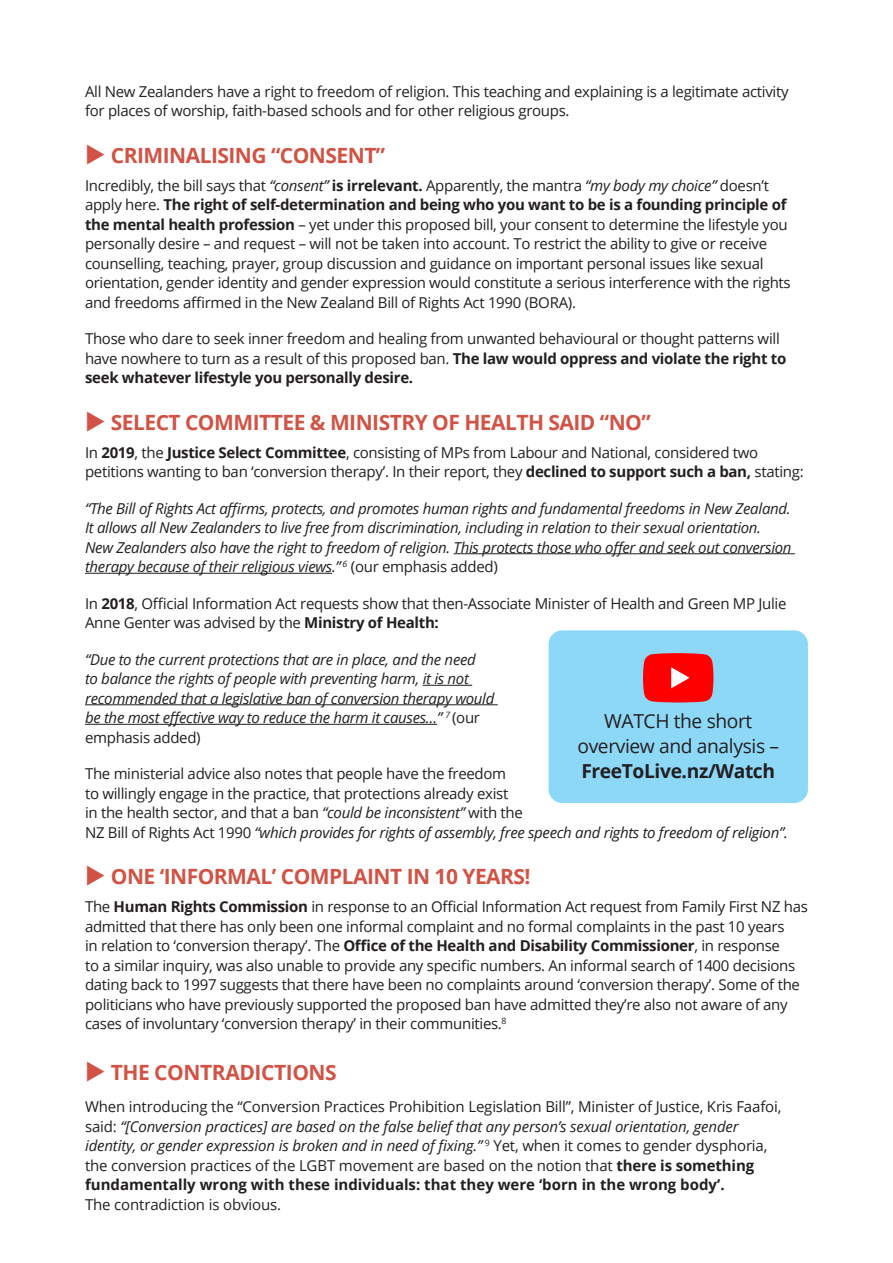
<style>
.page{position:relative;width:893px;height:1263px;background:#fff}
.page>*{position:absolute;margin:0;border:0;box-sizing:border-box;transform-origin:0 0}
.HEAD_3b{font:700 21px "Open Sans";letter-spacing:-.025em;color:#d15345}
.HEAD_4{font:700 21px "Open Sans";letter-spacing:-.02em;color:#d15345}
.Body_1{font:19.2px/25px "Open Sans";letter-spacing:-.02em;color:#231f20;text-align:center}
.Body_1-2{font:15px/19.5px "Open Sans";letter-spacing:-.02em;color:#231f20}
.Body_1-3{font:italic 15px/19.5px "Open Sans";letter-spacing:-.02em;color:#231f20}
.s1{font-style:italic}
.s2{font-weight:700}
.s3{font-style:normal}
</style>
<div class="page">
<hr style="left:454px;top:553px;width:341px;height:1px;background:#231f20">
<hr style="left:85px;top:573px;width:247px;height:1px;background:#231f20">
<hr style="left:423px;top:685px;width:49px;height:1px;background:#231f20">
<hr style="left:85px;top:704px;width:413px;height:1px;background:#231f20">
<hr style="left:85px;top:724px;width:352px;height:1px;background:#231f20">
<div style="left:549px;top:630px;width:259px;height:173px;background:#8dd7f7;border-radius:14px"></div>
<svg style="left:643px;top:653px;width:71px;height:49px;background:#f71b1d"></svg>
<p class="Body_1-2" style="left:85px;top:81px;width:705px">All New Zealanders have a right to freedom of religion. This teaching and explaining is a legitimate activity for places of worship, faith-based schools and for other religious groups.</p>
<p class="HEAD_3b" style="left:85px;top:140px;width:302px">◆ CRIMINALISING “CONSENT”</p>
<p class="Body_1-2" style="left:85px;top:175px;width:707px">Incredibly, the bill says that <span class="s1">“consent”</span> <span class="s2">is irrelevant.</span> Apparently, the mantra <span class="s1">“my body my choice”</span> doesn’t apply here. <span class="s2">The right of self-determination and being who you want to be is a founding principle of the mental health profession</span> – yet under this proposed bill, your consent to determine the lifestyle you personally desire – and request – will not be taken into account. To restrict the ability to give or receive counselling, teaching, prayer, group discussion and guidance on important personal issues like sexual orientation, gender identity and gender expression would constitute a serious interference with the rights and freedoms affirmed in the New Zealand Bill of Rights Act 1990 (BORA).</p>
<p class="Body_1-2" style="left:85px;top:328px;width:703px">Those who dare to seek inner freedom and healing from unwanted behavioural or thought patterns will have nowhere to turn as a result of this proposed ban. <span class="s2">The law would oppress and violate the right to seek whatever lifestyle you personally desire.</span></p>
<p class="HEAD_3b" style="left:85px;top:407px;width:567px">◆ SELECT COMMITTEE &amp; MINISTRY OF HEALTH SAID “NO”</p>
<p class="Body_1-2" style="left:85px;top:442px;width:720px">In <span class="s2">2019</span>, the <span class="s2">Justice Select Committee</span>, consisting of MPs from Labour and National, considered two petitions wanting to ban ‘conversion therapy’. In their report, they <span class="s2">declined to support such a ban,</span> stating:</p>
<p class="Body_1-3" style="left:85px;top:498px;width:708px">“The Bill of Rights Act affirms, protects, and promotes human rights and fundamental freedoms in New Zealand.<br>It allows all New Zealanders to live free from discrimination, including in relation to their sexual orientation.<br>New Zealanders also have the right to freedom of religion. This protects those who offer and seek out conversion therapy because of their religious views.” <sup>6</sup> <span class="s3">(our emphasis added)</span></p>
<p class="Body_1-2" style="left:85px;top:593px;width:703px">In <span class="s2">2018</span>, Official Information Act requests show that then-Associate Minister of Health and Green MP Julie<br>Anne Genter was advised by the <span class="s2">Ministry of Health:</span></p>
<p class="Body_1-3" style="left:85px;top:649px;width:411px">“Due to the current protections that are in place, and the need<br>to balance the rights of people with preventing harm, it is not recommended that a legislative ban of conversion therapy would be the most effective way to reduce the harm it causes…” <sup>7</sup> <span class="s3">(our emphasis added)</span></p>
<p class="Body_1-2" style="left:85px;top:764px;width:704px">The ministerial advice also notes that people have the freedom<br>to willingly engage in the practice, that protections already exist<br>in the health sector, and that a ban <span class="s1">“could be inconsistent”</span> with the<br>NZ Bill of Rights Act 1990 <span class="s1">“which provides for rights of assembly, free speech and rights to freedom of religion”.</span></p>
<p class="HEAD_3b" style="left:85px;top:862px;width:447px">◆ ONE ‘INFORMAL’ COMPLAINT IN 10 YEARS!</p>
<p class="Body_1-2" style="left:85px;top:897px;width:724px">The <span class="s2">Human Rights Commission</span> in response to an Official Information Act request from Family First NZ has admitted that there has only been one informal complaint and no formal complaints in the past 10 years<br>in relation to ‘conversion therapy’. The <span class="s2">Office of the Health and Disability Commissioner</span>, in response<br>to a similar inquiry, was also unable to provide any specific numbers. An informal search of 1400 decisions dating back to 1997 suggests that there have been no complaints around ‘conversion therapy’. Some of the politicians who have previously supported the proposed ban have admitted they’re also not aware of any cases of involuntary ‘conversion therapy’ in their communities.<sup>8</sup></p>
<p class="HEAD_4" style="left:85px;top:1057px;width:253px">◆ THE CONTRADICTIONS</p>
<p class="Body_1-2" style="left:85px;top:1097px;width:698px">When introducing the “Conversion Practices Prohibition Legislation Bill”, Minister of Justice, Kris Faafoi, said: <span class="s1">“[Conversion practices] are based on the false belief that any person’s sexual orientation, gender identity, or gender expression is broken and in need of fixing.”</span> <sup>9</sup> Yet, when it comes to gender dysphoria, the conversion practices of the LGBT movement are based on the notion that <span class="s2">there is something fundamentally wrong with these individuals: that they were ‘born in the wrong body’.<br></span>The contradiction is obvious.</p>
<p class="Body_1" style="left:577px;top:707px;width:203px">WATCH the short overview and analysis –<br><span class="s2">FreeToLive.nz/Watch</span></p>
</div>
